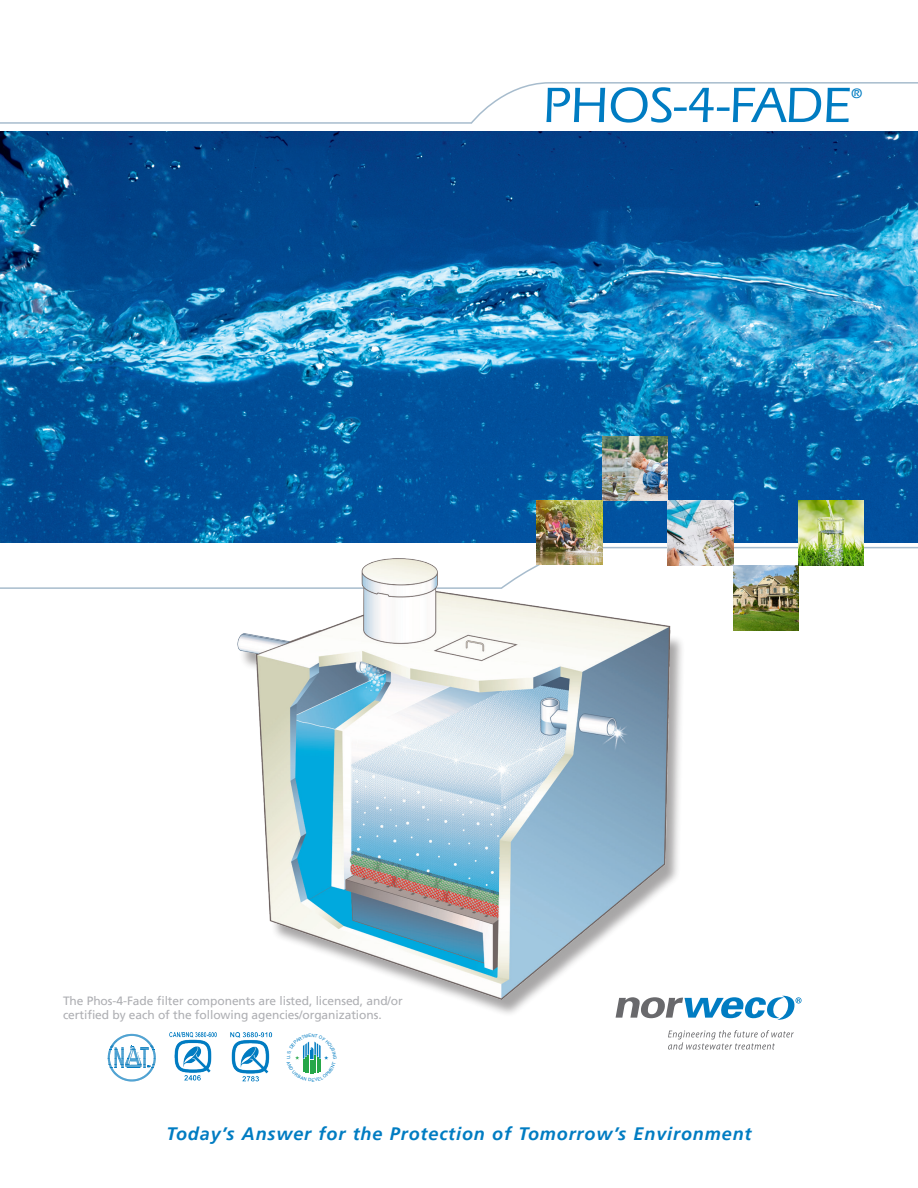
<style>
.page{position:relative;width:918px;height:1188px;background:#fff}
.page>*{position:absolute;margin:0;border:0;box-sizing:border-box;transform-origin:0 0}
.t1{font:500 51.3px "Itc Eras";color:#007cc2}
.t2{font:italic 700 18px "Frutiger LT";letter-spacing:.05em;color:#007cc2}
.t3{font:500 14.25px "Itc Eras";color:#007cc2}
._1Text{font:12px/14.4px "Frutiger LT";letter-spacing:-.005em;color:#aeafb3}
.t4{font:4.5px "Arial";color:#007cc2}
</style>
<div class="page">
<img style="left:0;top:132px;width:918px;height:410px">
<svg style="left:0;top:546px;width:918px;height:43px"></svg>
<svg style="left:471px;top:82px;width:447px;height:41px"></svg>
<hr style="left:0;top:122px;width:472px;height:2px;background:#a7bccd">
<img style="left:602px;top:436px;width:66px;height:65px">
<img style="left:668px;top:501px;width:65px;height:65px">
<img style="left:733px;top:566px;width:66px;height:64px">
<img style="left:537px;top:501px;width:65px;height:39px">
<img style="left:799px;top:501px;width:65px;height:65px">
<svg style="left:668px;top:1030px;width:126px;height:20px"></svg>
<svg style="left:616px;top:996px;width:186px;height:24px"></svg>
<img style="left:204px;top:540px;width:496px;height:472px">
<img style="left:230px;top:1033px;width:43px;height:49px">
<img style="left:170px;top:1032px;width:47px;height:49px">
<svg style="left:108px;top:1034px;width:48px;height:48px"></svg>
<svg style="left:302px;top:1041px;width:19px;height:33px"></svg>
<p class="t1" style="left:543px;top:76px;width:310px">PHOS-4-FADE</p>
<p class="t3" style="left:851px;top:85px;width:13px">®</p>
<p class="_1Text" style="left:63px;top:993px;width:341px">The Phos-4-Fade filter components are listed, licensed, and/or certified by each of the following agencies/organizations.</p>
<p class="t4" style="left:286px;top:1056px;width:3px;rotate:-90deg">.</p>
<p class="t2" style="left:166px;top:1124px;width:587px">Today’s Answer for the Protection of Tomorrow’s Environment</p>
</div>
